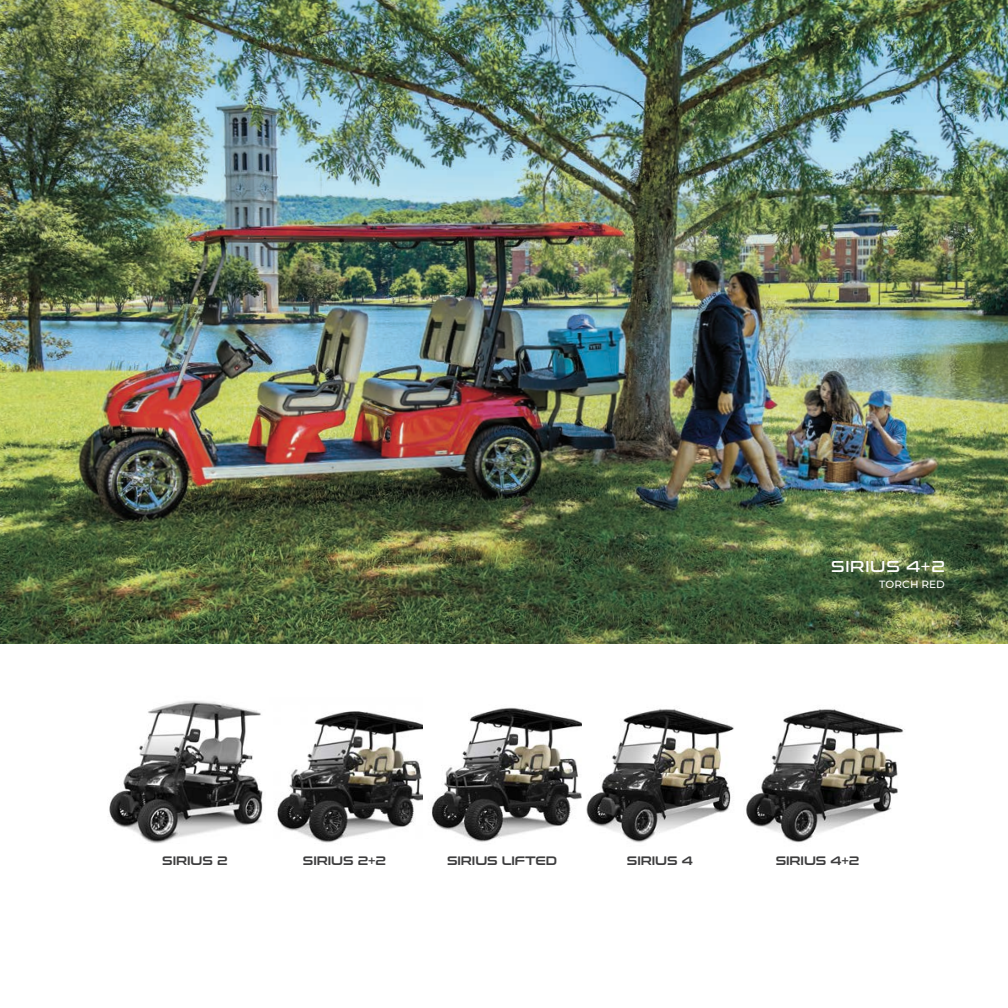
<style>
.page{position:relative;width:1008px;height:1008px;background:#fff}
.page>*{position:absolute;margin:0;border:0;box-sizing:border-box;transform-origin:0 0}
.t1{font:15.75px "Conthrax";letter-spacing:.05em;color:#fff}
.t2{font:600 12.25px "Conthrax";letter-spacing:-.005em;color:#3e3e3f}
.t3{font:500 10.5px "Montserrat";letter-spacing:.02em;color:#fff}
</style>
<div class="page">
<img style="left:0;top:0;width:1008px;height:644px">
<img style="left:109px;top:700px;width:154px;height:144px">
<img style="left:276px;top:711px;width:147px;height:132px">
<img style="left:431px;top:707px;width:303px;height:136px">
<img style="left:746px;top:708px;width:159px;height:135px">
<p class="t1" style="left:831px;top:555px;width:115px">SIRIUS 4+2</p>
<p class="t3" style="left:879px;top:577px;width:67px">TORCH RED</p>
<p class="t2" style="left:162px;top:851px;width:67px">SIRIUS 2</p>
<p class="t2" style="left:303px;top:851px;width:85px">SIRIUS 2+2</p>
<p class="t2" style="left:447px;top:851px;width:112px">SIRIUS LIFTED</p>
<p class="t2" style="left:627px;top:851px;width:67px">SIRIUS 4</p>
<p class="t2" style="left:776px;top:851px;width:85px">SIRIUS 4+2</p>
</div>
